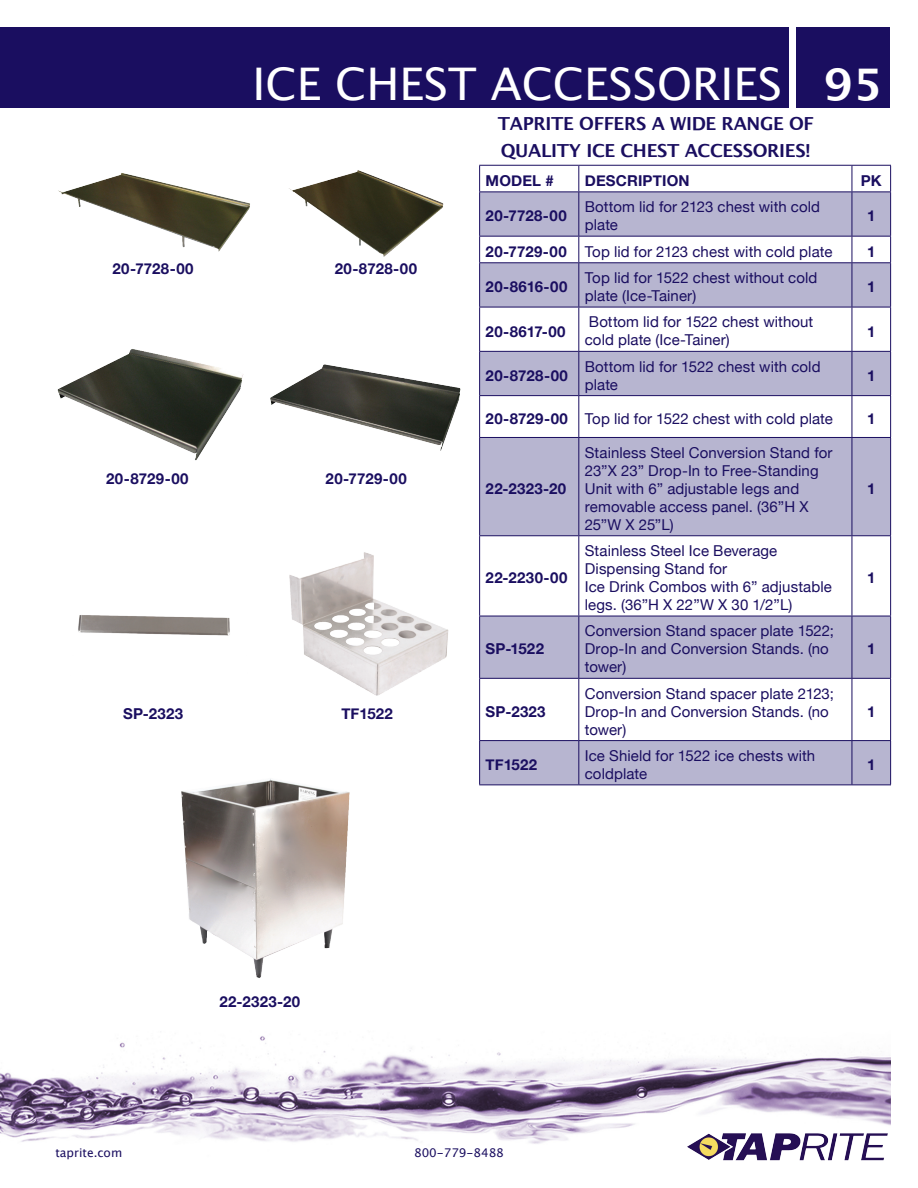
<style>
.page{position:relative;width:918px;height:1188px;background:#fff}
.page>*{position:absolute;margin:0;border:0;box-sizing:border-box;transform-origin:0 0}
.t1{font:45px "Lucida Grande";color:#fff}
.t2{font:700 45px "Lucida Grande";color:#fff}
.t3{font:700 18px/26.4px "Lucida Grande";letter-spacing:-.02em;color:#1a0e60}
.t4{font:15px/18px "Helvetica Neue";letter-spacing:.005em;color:#1a0e60}
.t5{font:700 15px "Helvetica Neue";letter-spacing:.02em;color:#1a0e60}
.t6{font:12px "Lucida Grande";color:#1a0e60}
</style>
<div class="page">
<div style="left:0;top:27px;width:788px;height:81px;background:#1a0e60"></div>
<div style="left:796px;top:27px;width:94px;height:81px;background:#1a0e60"></div>
<img style="left:0;top:1036px;width:890px;height:108px">
<img style="left:685px;top:1130px;width:205px;height:31px">
<svg style="left:480px;top:193px;width:410px;height:591px;fill:#b7b5d0"></svg>
<hr style="left:479px;top:165px;width:100px;height:1px;background:#1a0e60">
<svg style="left:479px;top:166px;width:1px;height:26px"></svg>
<hr style="left:579px;top:165px;width:273px;height:1px;background:#1a0e60">
<svg style="left:578px;top:166px;width:1px;height:26px"></svg>
<hr style="left:852px;top:165px;width:39px;height:1px;background:#1a0e60">
<svg style="left:852px;top:166px;width:1px;height:26px"></svg>
<svg style="left:890px;top:166px;width:1px;height:26px"></svg>
<hr style="left:479px;top:192px;width:100px;height:1px;background:#1a0e60">
<hr style="left:479px;top:192px;width:1px;height:44px;background:#1a0e60">
<hr style="left:579px;top:192px;width:273px;height:1px;background:#1a0e60">
<hr style="left:578px;top:192px;width:1px;height:44px;background:#1a0e60">
<hr style="left:852px;top:192px;width:39px;height:1px;background:#1a0e60">
<hr style="left:852px;top:192px;width:1px;height:44px;background:#1a0e60">
<hr style="left:890px;top:192px;width:1px;height:44px;background:#1a0e60">
<hr style="left:479px;top:236px;width:100px;height:1px;background:#1a0e60">
<svg style="left:479px;top:237px;width:1px;height:25px"></svg>
<hr style="left:579px;top:236px;width:273px;height:1px;background:#1a0e60">
<svg style="left:578px;top:237px;width:1px;height:25px"></svg>
<hr style="left:852px;top:236px;width:39px;height:1px;background:#1a0e60">
<svg style="left:852px;top:237px;width:1px;height:25px"></svg>
<svg style="left:890px;top:237px;width:1px;height:25px"></svg>
<hr style="left:479px;top:262px;width:100px;height:1px;background:#1a0e60">
<hr style="left:479px;top:263px;width:1px;height:44px;background:#1a0e60">
<hr style="left:579px;top:262px;width:273px;height:1px;background:#1a0e60">
<hr style="left:578px;top:263px;width:1px;height:44px;background:#1a0e60">
<hr style="left:852px;top:262px;width:39px;height:1px;background:#1a0e60">
<hr style="left:852px;top:263px;width:1px;height:44px;background:#1a0e60">
<hr style="left:890px;top:263px;width:1px;height:44px;background:#1a0e60">
<hr style="left:479px;top:307px;width:100px;height:1px;background:#1a0e60">
<hr style="left:479px;top:307px;width:1px;height:44px;background:#1a0e60">
<hr style="left:579px;top:307px;width:273px;height:1px;background:#1a0e60">
<hr style="left:578px;top:307px;width:1px;height:44px;background:#1a0e60">
<hr style="left:852px;top:307px;width:39px;height:1px;background:#1a0e60">
<hr style="left:852px;top:307px;width:1px;height:44px;background:#1a0e60">
<hr style="left:890px;top:307px;width:1px;height:44px;background:#1a0e60">
<hr style="left:479px;top:351px;width:100px;height:1px;background:#1a0e60">
<hr style="left:479px;top:352px;width:1px;height:43px;background:#1a0e60">
<hr style="left:579px;top:351px;width:273px;height:1px;background:#1a0e60">
<hr style="left:578px;top:352px;width:1px;height:43px;background:#1a0e60">
<hr style="left:852px;top:351px;width:39px;height:1px;background:#1a0e60">
<hr style="left:852px;top:352px;width:1px;height:43px;background:#1a0e60">
<hr style="left:890px;top:352px;width:1px;height:43px;background:#1a0e60">
<hr style="left:479px;top:395px;width:100px;height:1px;background:#1a0e60">
<hr style="left:479px;top:396px;width:1px;height:41px;background:#1a0e60">
<hr style="left:579px;top:395px;width:273px;height:1px;background:#1a0e60">
<hr style="left:578px;top:396px;width:1px;height:41px;background:#1a0e60">
<hr style="left:852px;top:395px;width:39px;height:1px;background:#1a0e60">
<hr style="left:852px;top:396px;width:1px;height:41px;background:#1a0e60">
<hr style="left:890px;top:396px;width:1px;height:41px;background:#1a0e60">
<hr style="left:479px;top:437px;width:100px;height:1px;background:#1a0e60">
<hr style="left:479px;top:438px;width:1px;height:97px;background:#1a0e60">
<hr style="left:579px;top:437px;width:273px;height:1px;background:#1a0e60">
<hr style="left:578px;top:438px;width:1px;height:97px;background:#1a0e60">
<hr style="left:852px;top:437px;width:39px;height:1px;background:#1a0e60">
<hr style="left:852px;top:438px;width:1px;height:97px;background:#1a0e60">
<hr style="left:890px;top:438px;width:1px;height:97px;background:#1a0e60">
<hr style="left:479px;top:535px;width:100px;height:1px;background:#1a0e60">
<hr style="left:479px;top:536px;width:1px;height:80px;background:#1a0e60">
<hr style="left:579px;top:535px;width:273px;height:1px;background:#1a0e60">
<hr style="left:578px;top:536px;width:1px;height:80px;background:#1a0e60">
<hr style="left:852px;top:535px;width:39px;height:1px;background:#1a0e60">
<hr style="left:852px;top:536px;width:1px;height:80px;background:#1a0e60">
<hr style="left:890px;top:536px;width:1px;height:80px;background:#1a0e60">
<hr style="left:479px;top:616px;width:100px;height:1px;background:#1a0e60">
<hr style="left:479px;top:616px;width:1px;height:62px;background:#1a0e60">
<hr style="left:579px;top:616px;width:273px;height:1px;background:#1a0e60">
<hr style="left:578px;top:616px;width:1px;height:62px;background:#1a0e60">
<hr style="left:852px;top:616px;width:39px;height:1px;background:#1a0e60">
<hr style="left:852px;top:616px;width:1px;height:62px;background:#1a0e60">
<hr style="left:890px;top:616px;width:1px;height:62px;background:#1a0e60">
<hr style="left:479px;top:678px;width:100px;height:1px;background:#1a0e60">
<hr style="left:479px;top:679px;width:1px;height:61px;background:#1a0e60">
<hr style="left:579px;top:678px;width:273px;height:1px;background:#1a0e60">
<hr style="left:578px;top:679px;width:1px;height:61px;background:#1a0e60">
<hr style="left:852px;top:678px;width:39px;height:1px;background:#1a0e60">
<hr style="left:852px;top:679px;width:1px;height:61px;background:#1a0e60">
<hr style="left:890px;top:679px;width:1px;height:61px;background:#1a0e60">
<hr style="left:479px;top:740px;width:100px;height:1px;background:#1a0e60">
<hr style="left:479px;top:741px;width:1px;height:43px;background:#1a0e60">
<hr style="left:579px;top:740px;width:273px;height:1px;background:#1a0e60">
<hr style="left:578px;top:741px;width:1px;height:43px;background:#1a0e60">
<hr style="left:852px;top:740px;width:39px;height:1px;background:#1a0e60">
<hr style="left:852px;top:741px;width:1px;height:43px;background:#1a0e60">
<hr style="left:890px;top:741px;width:1px;height:43px;background:#1a0e60">
<hr style="left:479px;top:784px;width:100px;height:1px;background:#1a0e60">
<hr style="left:579px;top:784px;width:273px;height:1px;background:#1a0e60">
<hr style="left:852px;top:784px;width:39px;height:1px;background:#1a0e60">
<img style="left:289px;top:170px;width:155px;height:87px">
<img style="left:57px;top:349px;width:187px;height:112px">
<img style="left:270px;top:364px;width:191px;height:87px">
<img style="left:58px;top:173px;width:192px;height:79px">
<img style="left:181px;top:779px;width:169px;height:199px">
<img style="left:78px;top:615px;width:152px;height:21px">
<img style="left:289px;top:552px;width:160px;height:144px">
<p class="t5" style="left:112px;top:259px;width:83px">20-7728-00</p>
<p class="t1" style="left:253px;top:58px;width:531px">ICE CHEST ACCESSORIES</p>
<p class="t3" style="left:498px;top:111px;width:318px">TAPRITE OFFERS A WIDE RANGE OF<br>QUALITY ICE CHEST ACCESSORIES!</p>
<h1 class="t2" style="left:823px;top:48px;width:61px">95</h1>
<p class="t5" style="left:335px;top:259px;width:84px">20-8728-00</p>
<p class="t5" style="left:486px;top:171px;width:70px">MODEL #</p>
<p class="t5" style="left:585px;top:171px;width:106px">DESCRIPTION</p>
<p class="t5" style="left:861px;top:171px;width:22px">PK</p>
<p class="t5" style="left:486px;top:207px;width:83px">20-7728-00</p>
<p class="t4" style="left:585px;top:198px;width:237px">Bottom lid for 2123 chest with cold plate</p>
<p class="t5" style="left:867px;top:207px;width:10px">1</p>
<p class="t5" style="left:486px;top:242px;width:83px">20-7729-00</p>
<p class="t4" style="left:585px;top:242px;width:249px">Top lid for 2123 chest with cold plate</p>
<p class="t5" style="left:867px;top:242px;width:10px">1</p>
<p class="t5" style="left:486px;top:278px;width:83px">20-8616-00</p>
<p class="t4" style="left:585px;top:269px;width:234px">Top lid for 1522 chest without cold plate (Ice-Tainer)</p>
<p class="t5" style="left:867px;top:278px;width:10px">1</p>
<p class="t5" style="left:486px;top:322px;width:82px">20-8617-00</p>
<p class="t4" style="left:585px;top:313px;width:230px">Bottom lid for 1522 chest without cold plate (Ice-Tainer)</p>
<p class="t5" style="left:867px;top:322px;width:10px">1</p>
<p class="t5" style="left:486px;top:366px;width:84px">20-8728-00</p>
<p class="t4" style="left:585px;top:357px;width:237px">Bottom lid for 1522 chest with cold plate</p>
<p class="t5" style="left:867px;top:366px;width:10px">1</p>
<p class="t5" style="left:486px;top:409px;width:84px">20-8729-00</p>
<p class="t4" style="left:585px;top:409px;width:250px">Top lid for 1522 chest with cold plate</p>
<p class="t5" style="left:867px;top:409px;width:10px">1</p>
<p class="t5" style="left:106px;top:469px;width:84px">20-8729-00</p>
<p class="t5" style="left:326px;top:469px;width:83px">20-7729-00</p>
<p class="t5" style="left:123px;top:704px;width:61px">SP-2323</p>
<p class="t5" style="left:341px;top:704px;width:53px">TF1522</p>
<p class="t5" style="left:486px;top:479px;width:82px">22-2323-20</p>
<p class="t4" style="left:585px;top:443px;width:249px">Stainless Steel Conversion Stand for<br>23”X 23” Drop-In to Free-Standing<br>Unit with 6” adjustable legs and removable access panel. (36”H X<br>25”W X 25”L)</p>
<p class="t5" style="left:867px;top:479px;width:10px">1</p>
<p class="t5" style="left:486px;top:569px;width:83px">22-2230-00</p>
<p class="t4" style="left:585px;top:541px;width:194px">Stainless Steel Ice Beverage<br>Dispensing Stand for</p>
<p class="t4" style="left:585px;top:577px;width:249px">Ice Drink Combos with 6” adjustable legs. (36”H X 22”W X 30 1/2”L)</p>
<p class="t5" style="left:867px;top:569px;width:10px">1</p>
<p class="t5" style="left:486px;top:640px;width:60px">SP-1522</p>
<p class="t4" style="left:585px;top:622px;width:251px">Conversion Stand spacer plate 1522;<br>Drop-In and Conversion Stands. (no tower)</p>
<p class="t5" style="left:867px;top:640px;width:10px">1</p>
<p class="t5" style="left:486px;top:702px;width:61px">SP-2323</p>
<p class="t4" style="left:585px;top:684px;width:251px">Conversion Stand spacer plate 2123;<br>Drop-In and Conversion Stands. (no tower)</p>
<p class="t5" style="left:867px;top:702px;width:10px">1</p>
<p class="t5" style="left:486px;top:755px;width:53px">TF1522</p>
<p class="t4" style="left:585px;top:746px;width:232px">Ice Shield for 1522 ice chests with coldplate</p>
<p class="t5" style="left:867px;top:755px;width:10px">1</p>
<p class="t5" style="left:220px;top:992px;width:82px">22-2323-20</p>
<p class="t6" style="left:56px;top:1145px;width:68px">taprite.com</p>
<p class="t6" style="left:414px;top:1145px;width:91px">800-779-8488</p>
</div>
